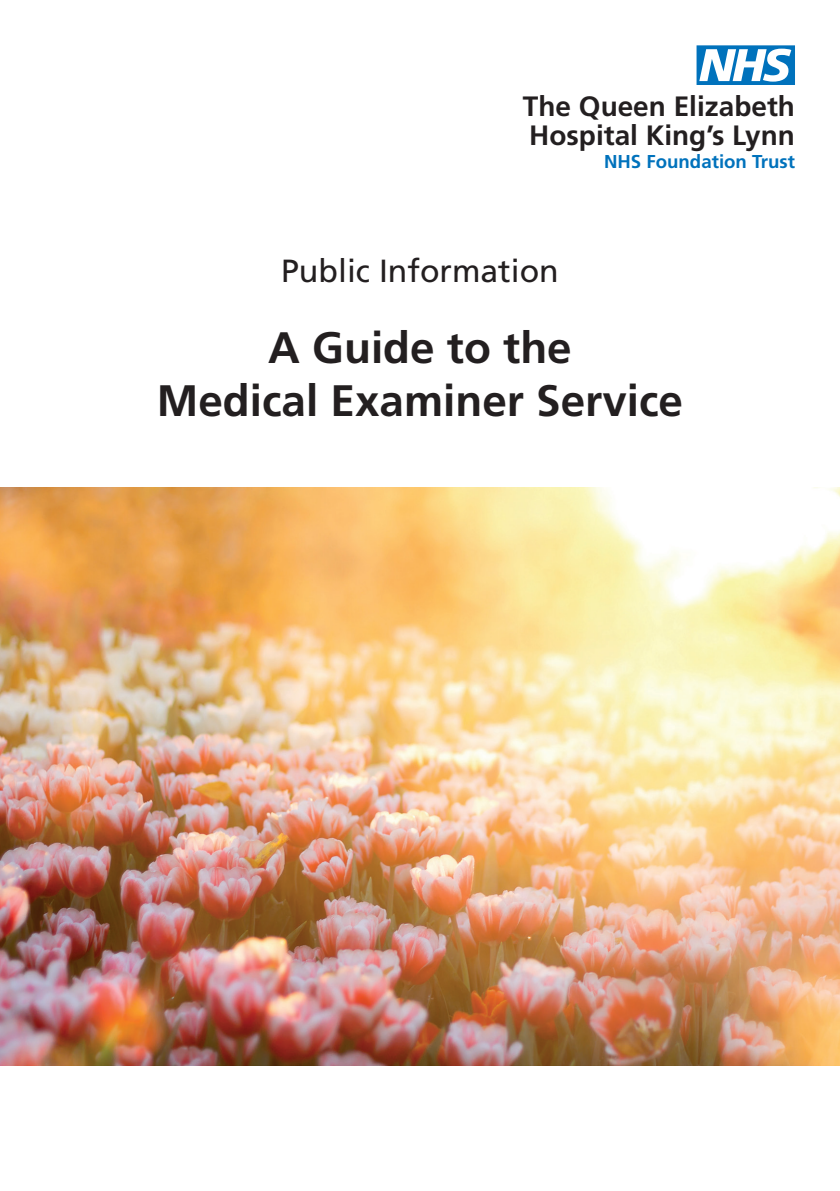
<style>
.page{position:relative;width:840px;height:1191px;background:#fff}
.page>*{position:absolute;margin:0;border:0;box-sizing:border-box;transform-origin:0 0}
.t1{font:700 44px/52.8px "Frutiger";color:#231f20;text-align:center}
.t2{font:32px "Frutiger";color:#231f20}
.t3{font:700 28px/28.4px "Frutiger";color:#231f20}
.t4{font:700 18.6px "Frutiger";color:#0072bc}
</style>
<div class="page">
<svg style="left:696px;top:45px;width:98px;height:40px"></svg>
<img style="left:0;top:488px;width:839px;height:577px">
<p class="t3" style="left:522px;top:92px;width:273px">The Queen Elizabeth<br>Hospital King’s Lynn</p>
<p class="t4" style="left:603px;top:151px;width:192px">NHS Foundation Trust</p>
<p class="t2" style="left:281px;top:252px;width:279px">Public Information</p>
<h1 class="t1" style="left:157px;top:321px;width:527px">A Guide to the<br>Medical Examiner Service</h1>
</div>
